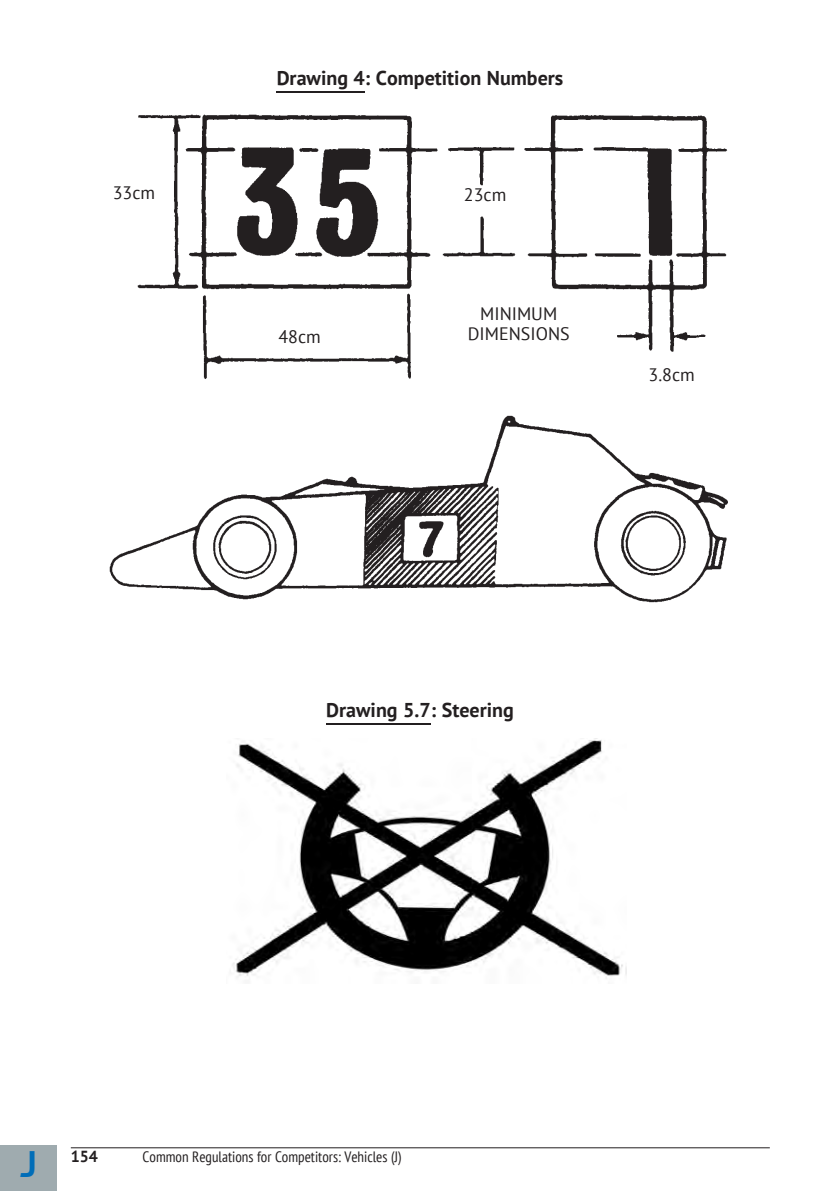
<style>
.page{position:relative;width:840px;height:1191px;background:#fff}
.page>*{position:absolute;margin:0;border:0;box-sizing:border-box;transform-origin:0 0}
.t1{font:500 36px "Prometo";color:#006db8}
.t2{font:700 20px "PT Sans";color:#231f20}
.t3{font:18px/20px "PT Sans";color:#231f20;text-align:center}
.t4{font:700 16px "PT Sans";color:#231f20}
.t5{font:15px "PT Sans Narrow";color:#231f20}
</style>
<div class="page">
<div style="left:0;top:1145px;width:57px;height:46px;background:#9fabaf"></div>
<hr style="left:71px;top:1147px;width:698px;height:1px;background:#231f20">
<img style="left:137px;top:114px;width:591px;height:265px">
<img style="left:109px;top:415px;width:619px;height:188px">
<img style="left:232px;top:738px;width:394px;height:240px">
<hr style="left:326px;top:723px;width:104px;height:1px;background:#231f20">
<hr style="left:276px;top:91px;width:89px;height:1px;background:#231f20">
<p class="t2" style="left:276px;top:67px;width:288px">Drawing 4: Competition Numbers</p>
<p class="t3" style="left:113px;top:183px;width:44px">33cm</p>
<p class="t3" style="left:464px;top:185px;width:44px">23cm</p>
<p class="t3" style="left:278px;top:327px;width:44px">48cm</p>
<p class="t3" style="left:467px;top:305px;width:103px">MINIMUM<br>DIMENSIONS</p>
<p class="t3" style="left:648px;top:365px;width:48px">3.8cm</p>
<p class="t2" style="left:326px;top:699px;width:189px">Drawing 5.7: Steering</p>
<p class="t1" style="left:20px;top:1139px;width:18px">J</p>
<p class="t4" style="left:71px;top:1148px;width:29px">154</p>
<p class="t5" style="left:143px;top:1147px;width:260px">Common Regulations for Competitors: Vehicles (J)</p>
</div>
